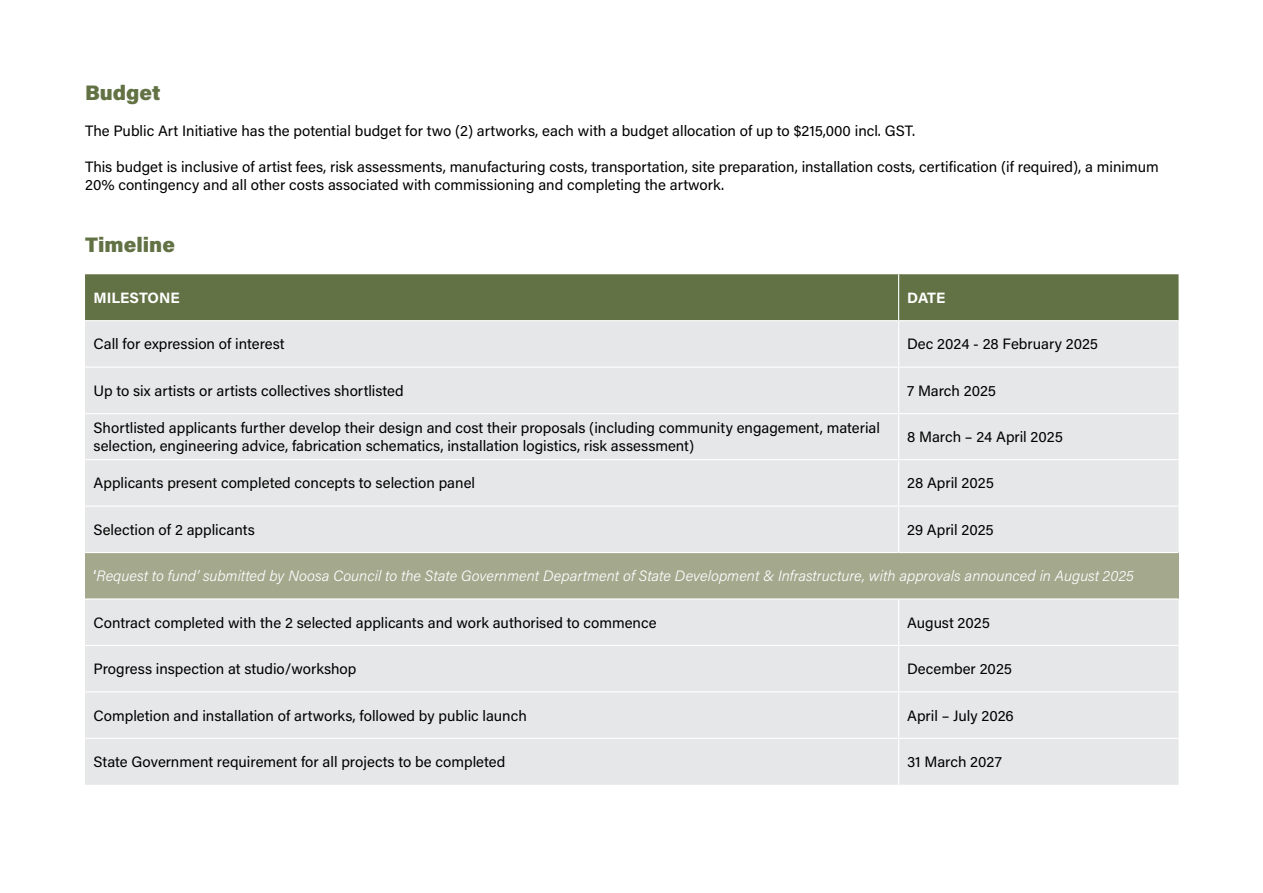
<style>
.page{position:relative;width:1263px;height:893px;background:#fff}
.page>*{position:absolute;margin:0;border:0;box-sizing:border-box;transform-origin:0 0}
.t1{font:21px "Acumin Variable Concept";color:#627244}
.t2{font:15px/18px "Acumin Pro";color:#000}
.t3{font:italic 300 15px "Acumin Pro";color:#fff}
.t4{font:700 15px "Acumin Pro";color:#fff}
.s1{font-weight:400;font-style:normal}
</style>
<div class="page">
<div style="left:85px;top:274px;width:1093px;height:46px;background:#627244"></div>
<div style="left:85px;top:321px;width:1093px;height:464px;background:#e6e7e8"></div>
<div style="left:85px;top:552px;width:1093px;height:47px;background:#a4a98e"></div>
<hr style="left:898px;top:274px;width:1px;height:46px;background:#fff">
<hr style="left:898px;top:321px;width:1px;height:46px;background:#fff">
<hr style="left:85px;top:367px;width:814px;height:1px;background:#fff">
<hr style="left:899px;top:367px;width:279px;height:1px;background:#fff">
<hr style="left:898px;top:368px;width:1px;height:45px;background:#fff">
<hr style="left:85px;top:413px;width:814px;height:1px;background:#fff">
<hr style="left:899px;top:413px;width:279px;height:1px;background:#fff">
<hr style="left:898px;top:414px;width:1px;height:45px;background:#fff">
<hr style="left:85px;top:459px;width:814px;height:1px;background:#fff">
<hr style="left:899px;top:459px;width:279px;height:1px;background:#fff">
<hr style="left:898px;top:460px;width:1px;height:45px;background:#fff">
<hr style="left:85px;top:505px;width:814px;height:2px;background:#fff">
<hr style="left:899px;top:505px;width:279px;height:2px;background:#fff">
<hr style="left:898px;top:507px;width:1px;height:45px;background:#fff">
<hr style="left:85px;top:552px;width:814px;height:1px;background:#fff">
<hr style="left:899px;top:552px;width:279px;height:1px;background:#fff">
<hr style="left:85px;top:598px;width:814px;height:1px;background:#fff">
<hr style="left:899px;top:598px;width:279px;height:1px;background:#fff">
<hr style="left:898px;top:600px;width:1px;height:45px;background:#fff">
<hr style="left:85px;top:645px;width:814px;height:1px;background:#fff">
<hr style="left:899px;top:645px;width:279px;height:1px;background:#fff">
<hr style="left:898px;top:646px;width:1px;height:45px;background:#fff">
<hr style="left:85px;top:691px;width:814px;height:1px;background:#fff">
<hr style="left:899px;top:691px;width:279px;height:1px;background:#fff">
<hr style="left:898px;top:692px;width:1px;height:46px;background:#fff">
<hr style="left:85px;top:738px;width:814px;height:1px;background:#fff">
<hr style="left:899px;top:738px;width:279px;height:1px;background:#fff">
<hr style="left:898px;top:739px;width:1px;height:46px;background:#fff">
<h1 class="t1" style="left:85px;top:79px;width:77px">Budget</h1>
<p class="t2" style="left:85px;top:122px;width:832px">The Public Art Initiative has the potential budget for two (2) artworks, each with a budget allocation of up to $215,000 incl. GST.</p>
<p class="t2" style="left:85px;top:158px;width:1075px">This budget is inclusive of artist fees, risk assessments, manufacturing costs, transportation, site preparation, installation costs, certification (if required), a minimum<br>20% contingency and all other costs associated with commissioning and completing the artwork.</p>
<h1 class="t1" style="left:85px;top:230px;width:91px">Timeline</h1>
<p class="t4" style="left:94px;top:287px;width:88px">MILESTONE</p>
<p class="t4" style="left:907px;top:287px;width:40px">DATE</p>
<p class="t2" style="left:94px;top:335px;width:193px">Call for expression of interest</p>
<p class="t2" style="left:907px;top:335px;width:192px">Dec 2024 - 28 February 2025</p>
<p class="t2" style="left:94px;top:381px;width:312px">Up to six artists or artists collectives shortlisted</p>
<p class="t2" style="left:907px;top:381px;width:90px">7 March 2025</p>
<p class="t2" style="left:94px;top:418px;width:788px">Shortlisted applicants further develop their design and cost their proposals (including community engagement, material selection, engineering advice, fabrication schematics, installation logistics, risk assessment)</p>
<p class="t2" style="left:907px;top:427px;width:157px">8 March – 24 April 2025</p>
<p class="t2" style="left:94px;top:473px;width:383px">Applicants present completed concepts to selection panel</p>
<p class="t2" style="left:907px;top:473px;width:88px">28 April 2025</p>
<p class="t2" style="left:94px;top:520px;width:163px">Selection of 2 applicants</p>
<p class="t2" style="left:907px;top:520px;width:88px">29 April 2025</p>
<p class="t3" style="left:94px;top:566px;width:1042px"><span class="s1">‘</span>Request to fund’ submitted by Noosa Council to the State Government Department of State Development &amp; Infrastructure, with approvals announced in August 2025</p>
<p class="t2" style="left:94px;top:613px;width:564px">Contract completed with the 2 selected applicants and work authorised to commence</p>
<p class="t2" style="left:907px;top:613px;width:84px">August 2025</p>
<p class="t2" style="left:94px;top:659px;width:264px">Progress inspection at studio/workshop</p>
<p class="t2" style="left:907px;top:659px;width:106px">December 2025</p>
<p class="t2" style="left:94px;top:706px;width:435px">Completion and installation of artworks, followed by public launch</p>
<p class="t2" style="left:907px;top:706px;width:108px">April – July 2026</p>
<p class="t2" style="left:94px;top:752px;width:413px">State Government requirement for all projects to be completed</p>
<p class="t2" style="left:907px;top:752px;width:96px">31 March 2027</p>
</div>
